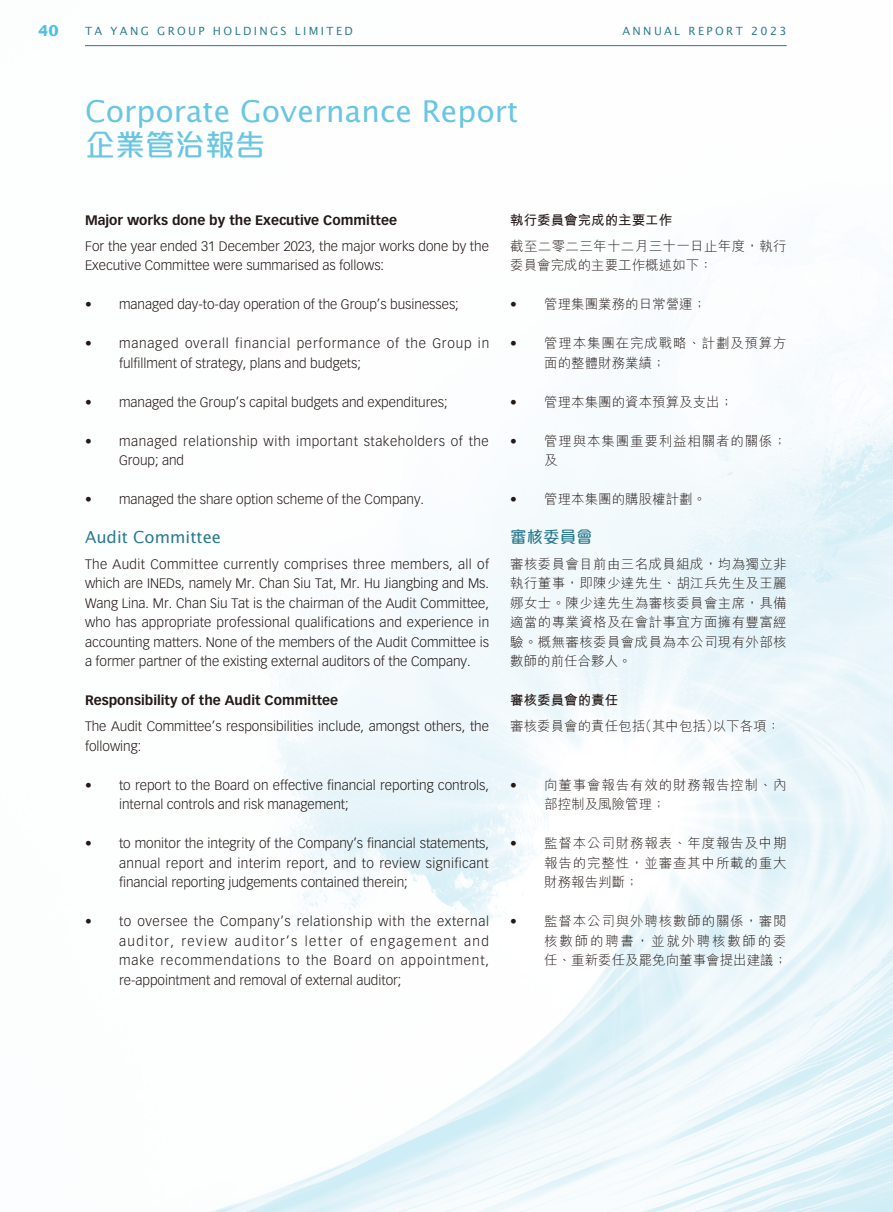
<style>
.page{position:relative;width:893px;height:1212px;background:#fff}
.page>*{position:absolute;margin:0;border:0;box-sizing:border-box;transform-origin:0 0}
.t1{font:30px "Lucida Sans Std";color:#69c6e2}
.t2{font:500 30px "M Elle HK";color:#69c6e2}
.t3{font:16.5px "Lucida Sans Std";color:#297a8f}
.t4{font:500 16.5px "M Elle HK";color:#297a8f}
.t5{font:700 15px "Lucida Sans Std";color:#4dc0df}
.t6{font:300 13.5px/19.5px "Vectora LT Std";color:#231916}
.t7{font:300 13.5px/19.5px "M Hei HK";letter-spacing:.025em;color:#231916;text-align:justify}
.t8{font:300 13.5px/19.5px "Vectora LT Std";letter-spacing:.06em;color:#231916}
.t9{font:300 13.5px/19.5px "M Hei HK";letter-spacing:.06em;color:#231916}
.t10{font:700 13.5px "Vectora LT Std";color:#231916}
.t11{font:300 13.5px "M Hei HK";color:#231916}
.t12{font:300 13.5px/19.5px "Vectora LT Std";letter-spacing:.04em;color:#231916}
.t13{font:700 13.5px "M Hei HK";color:#231916}
.t14{font:11.25px "Lucida Sans Std";letter-spacing:.21em;color:#297a8f}
.s1{font-family:"Vectora LT Std"}
</style>
<div class="page">
<img style="left:85px;top:46px;width:808px;height:1166px">
<hr style="left:85px;top:45px;width:702px;height:1px;background:#297a8f">
<p class="t5" style="left:38px;top:22px;width:22px">40</p>
<p class="t14" style="left:85px;top:24px;width:269px">TA YANG GROUP HOLDINGS LIMITED</p>
<p class="t14" style="left:622px;top:24px;width:166px">ANNUAL REPORT 2023</p>
<h1 class="t1" style="left:85px;top:94px;width:435px">Corporate Governance Report</h1>
<h1 class="t2" style="left:85px;top:130px;width:181px">企業管治報告</h1>
<p class="t10" style="left:85px;top:212px;width:313px">Major works done by the Executive Committee</p>
<p class="t6" style="left:85px;top:236px;width:405px">For the year ended 31 December 2023, the major works done by the<br>Executive Committee were summarised as follows:</p>
<p class="t6" style="left:85px;top:295px;width:375px">• managed day-to-day operation of the Group’s businesses;</p>
<p class="t8" style="left:119px;top:334px;width:372px;text-indent:-34px">• managed overall financial performance of the Group in fulfillment of strategy, plans and budgets;</p>
<p class="t6" style="left:85px;top:392px;width:364px">• managed the Group’s capital budgets and expenditures;</p>
<p class="t12" style="left:119px;top:431px;width:371px;text-indent:-34px">• managed relationship with important stakeholders of the<br>Group; and</p>
<p class="t6" style="left:85px;top:490px;width:340px">• managed the share option scheme of the Company.</p>
<p class="t3" style="left:85px;top:527px;width:138px">Audit Committee</p>
<p class="t6" style="left:85px;top:555px;width:406px;text-align:justify">The Audit Committee currently comprises three members, all of which are INEDs, namely Mr. Chan Siu Tat, Mr. Hu Jiangbing and Ms.<br>Wang Lina. Mr. Chan Siu Tat is the chairman of the Audit Committee, who has appropriate professional qualifications and experience in accounting matters. None of the members of the Audit Committee is a former partner of the existing external auditors of the Company.</p>
<p class="t10" style="left:85px;top:692px;width:255px">Responsibility of the Audit Committee</p>
<p class="t6" style="left:85px;top:717px;width:405px">The Audit Committee’s responsibilities include, amongst others, the following:</p>
<p class="t6" style="left:119px;top:775px;width:371px;text-indent:-34px">• to report to the Board on effective financial reporting controls, internal controls and risk management;</p>
<p class="t6" style="left:119px;top:834px;width:371px;text-align:justify;text-indent:-34px">• to monitor the integrity of the Company’s financial statements, annual report and interim report, and to review significant financial reporting judgements contained therein;</p>
<p class="t6" style="left:119px;top:912px;width:372px;text-align:justify;text-indent:-34px">• to oversee the Company’s relationship with the external auditor, review auditor’s letter of engagement and make recommendations to the Board on appointment, re-appointment and removal of external auditor;</p>
<p class="t13" style="left:510px;top:210px;width:163px">執行委員會完成的主要工作</p>
<p class="t7" style="left:510px;top:236px;width:278px">截至二零二三年十二月三十一日止年度，執行委員會完成的主要工作概述如下：</p>
<p class="t11" style="left:510px;top:297px;width:198px"><span class="s1">•</span> 管理集團業務的日常營運；</p>
<p class="t9" style="left:544px;top:333px;width:244px;text-indent:-34px"><span class="s1">•</span> 管理本集團在完成戰略、計劃及預算方面的整體財務業績；</p>
<p class="t11" style="left:510px;top:395px;width:225px"><span class="s1">•</span> 管理本集團的資本預算及支出；</p>
<p class="t9" style="left:544px;top:431px;width:244px;text-indent:-34px"><span class="s1">•</span> 管理與本集團重要利益相關者的關係；及</p>
<p class="t11" style="left:510px;top:492px;width:198px"><span class="s1">•</span> 管理本集團的購股權計劃。</p>
<p class="t4" style="left:510px;top:528px;width:84px">審核委員會</p>
<p class="t7" style="left:510px;top:554px;width:278px">審核委員會目前由三名成員組成，均為獨立非執行董事，即陳少達先生、胡江兵先生及王麗娜女士。陳少達先生為審核委員會主席，具備適當的專業資格及在會計事宜方面擁有豐富經驗。概無審核委員會成員為本公司現有外部核數師的前任合夥人。</p>
<p class="t13" style="left:510px;top:691px;width:109px">審核委員會的責任</p>
<p class="t11" style="left:510px;top:719px;width:271px">審核委員會的責任包括（其中包括）以下各項：</p>
<p class="t9" style="left:544px;top:775px;width:244px;text-indent:-34px"><span class="s1">•</span> 向董事會報告有效的財務報告控制、內部控制及風險管理；</p>
<p class="t7" style="left:544px;top:833px;width:244px;text-indent:-34px"><span class="s1">•</span> 監督本公司財務報表、年度報告及中期報告的完整性，並審查其中所載的重大財務報告判斷；</p>
<p class="t7" style="left:544px;top:911px;width:245px;text-indent:-34px"><span class="s1">•</span> 監督本公司與外聘核數師的關係，審閱核數師的聘書，並就外聘核數師的委任、重新委任及罷免向董事會提出建議；</p>
</div>
